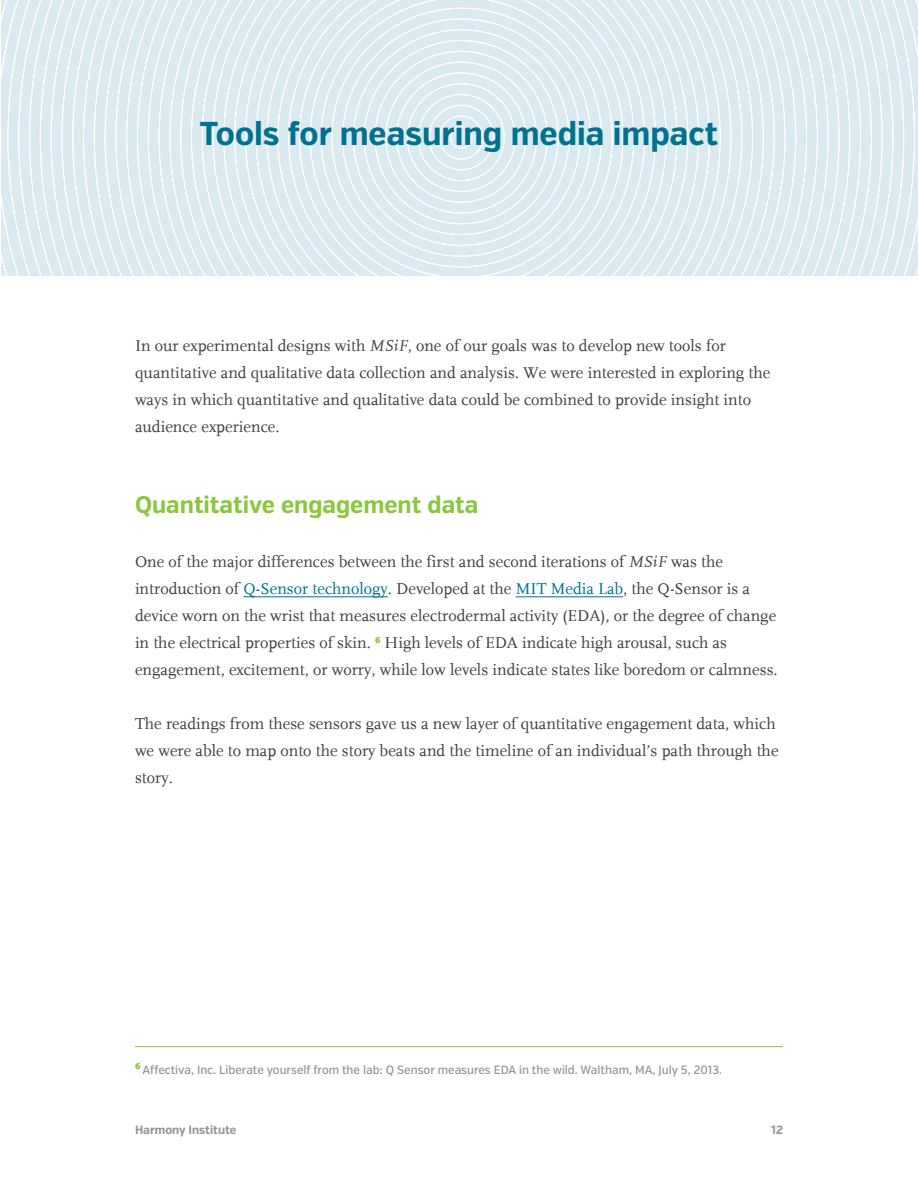
<style>
.page{position:relative;width:918px;height:1188px;background:#fff}
.page>*{position:absolute;margin:0;border:0;box-sizing:border-box;transform-origin:0 0}
.t1{font:700 33px "Verb Cond";color:#00718e}
.t2{font:700 24px "Verb Cond";color:#8bc63e}
.t3{font:16.5px/27px "FF Scala";color:#3f3f40}
.t4{font:500 12px "Verb Cond";color:#939598}
.t5{font:700 12px "Verb Cond";color:#939598}
.s1{font-style:italic}
.s2{color:#00718e}
</style>
<div class="page">
<svg style="left:2px;top:0;width:916px;height:275px;background:#deecf1"></svg>
<hr style="left:243px;top:597px;width:145px;height:1px;background:#00718e">
<hr style="left:516px;top:597px;width:107px;height:1px;background:#00718e">
<hr style="left:135px;top:1046px;width:648px;height:1px;background:#8bc63e">
<h1 class="t1" style="left:200px;top:114px;width:520px">Tools for measuring media impact</h1>
<p class="t3" style="left:135px;top:332px;width:637px">In our experimental designs with <span class="s1">MSiF</span>, one of our goals was to develop new tools for quantitative and qualitative data collection and analysis. We were interested in exploring the ways in which quantitative and qualitative data could be combined to provide insight into audience experience.</p>
<h2 class="t2" style="left:135px;top:490px;width:345px">Quantitative engagement data</h2>
<p class="t3" style="left:135px;top:548px;width:644px">One of the major differences between the first and second iterations of <span class="s1">MSiF</span> was the introduction of <span class="s2">Q-Sensor technology</span>. Developed at the <span class="s2">MIT Media Lab</span>, the Q-Sensor is a device worn on the wrist that measures electrodermal activity (EDA), or the degree of change in the electrical properties of skin. <sup>6</sup> High levels of EDA indicate high arousal, such as engagement, excitement, or worry, while low levels indicate states like boredom or calmness.</p>
<p class="t3" style="left:135px;top:710px;width:645px">The readings from these sensors gave us a new layer of quantitative engagement data, which we were able to map onto the story beats and the timeline of an individual’s path through the story.</p>
<p class="t4" style="left:135px;top:1063px;width:589px"><sup>6</sup> Affectiva, Inc. Liberate yourself from the lab: Q Sensor measures EDA in the wild. Waltham, MA, July 5, 2013.</p>
<p class="t5" style="left:135px;top:1123px;width:103px">Harmony Institute</p>
<p class="t5" style="left:771px;top:1123px;width:13px">12</p>
</div>
